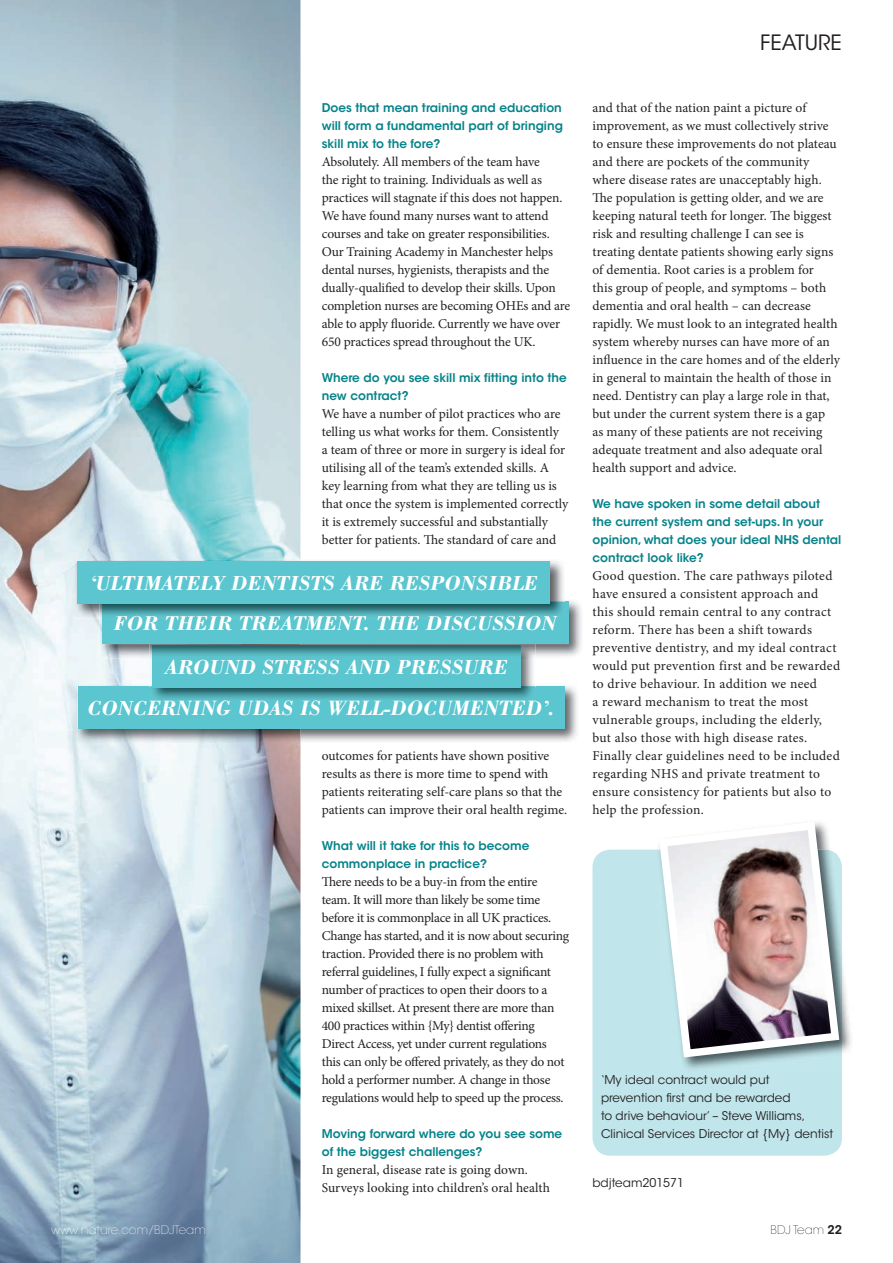
<style>
.page{position:relative;width:893px;height:1263px;background:#fff}
.page>*{position:absolute;margin:0;border:0;box-sizing:border-box;transform-origin:0 0}
.t1{font:italic 700 21px "Bodoni Std";color:#fff}
.t2{font:21px "ITC Avant Garde Std";color:#231f20}
.t3{font:13.5px/18px "Minion Pro";letter-spacing:-.005em;color:#231f20}
.t4{font:13.5px/18px "Minion Pro";letter-spacing:.02em;color:#231f20}
.t5{font:600 12px/18px "ITC Avant Garde Std";color:#048389}
.t6{font:12px/18px "ITC Avant Garde Std";color:#231f20}
.t7{font:200 12px "ITC Avant Garde Std";color:#fff}
.t8{font:200 12px "ITC Avant Garde Std";color:#231f20}
.s1{font-weight:600}
</style>
<div class="page">
<img style="left:0;top:0;width:300px;height:1263px">
<div style="left:592px;top:850px;width:250px;height:306px;background:#c0e5ea;border-radius:18px"></div>
<img style="left:843px;top:974px;width:8px;height:78px">
<img style="left:655px;top:822px;width:188px;height:240px">
<img style="left:75px;top:684px;width:502px;height:59px">
<div style="left:78px;top:686px;width:486px;height:43px;background:#5bc6cf"></div>
<img style="left:521px;top:658px;width:13px;height:26px">
<img style="left:149px;top:658px;width:3px;height:26px">
<svg style="left:521px;top:684px;width:14px;height:2px"></svg>
<img style="left:149px;top:686px;width:386px;height:13px">
<img style="left:149px;top:700px;width:386px;height:2px">
<div style="left:152px;top:645px;width:369px;height:43px;background:#5bc6cf"></div>
<img style="left:535px;top:601px;width:46px;height:56px">
<img style="left:100px;top:618px;width:49px;height:40px">
<img style="left:149px;top:644px;width:386px;height:14px">
<img style="left:152px;top:645px;width:369px;height:13px">
<div style="left:102px;top:602px;width:466px;height:42px;background:#5bc6cf"></div>
<img style="left:300px;top:559px;width:265px;height:43px">
<img style="left:75px;top:559px;width:225px;height:59px">
<img style="left:102px;top:602px;width:460px;height:16px">
<img style="left:114px;top:616px;width:443px;height:2px">
<div style="left:78px;top:562px;width:472px;height:42px;background:#5bc6cf"></div>
<p class="t5" style="left:322px;top:98px;width:243px;text-align:justify">Does that mean training and education will form a fundamental part of bringing skill mix to the fore?</p>
<p class="t3" style="left:322px;top:152px;width:250px">Absolutely. All members of the team have<br>the right to training. Individuals as well as practices will stagnate if this does not happen.<br>We have found many nurses want to attend courses and take on greater responsibilities.<br>Our Training Academy in Manchester helps dental nurses, hygienists, therapists and the dually-qualified to develop their skills. Upon completion nurses are becoming OHEs and are able to apply fluoride. Currently we have over 650 practices spread throughout the UK.</p>
<p class="t5" style="left:322px;top:368px;width:247px">Where do you see skill mix fitting into the new contract?</p>
<p class="t3" style="left:322px;top:404px;width:248px">We have a number of pilot practices who are telling us what works for them. Consistently<br>a team of three or more in surgery is ideal for utilising all of the team’s extended skills. A key learning from what they are telling us is that once the system is implemented correctly it is extremely successful and substantially better for patients. The standard of care and</p>
<h1 class="t1" style="left:90px;top:570px;width:449px">‘ULTIMATELY DENTISTS ARE RESPONSIBLE</h1>
<h1 class="t1" style="left:114px;top:610px;width:444px">FOR THEIR TREATMENT. THE DISCUSSION</h1>
<h1 class="t1" style="left:165px;top:654px;width:344px">AROUND STRESS AND PRESSURE</h1>
<h1 class="t1" style="left:88px;top:695px;width:468px">CONCERNING UDAS IS WELL-DOCUMENTED’.</h1>
<p class="t3" style="left:322px;top:746px;width:247px">outcomes for patients have shown positive results as there is more time to spend with patients reiterating self-care plans so that the patients can improve their oral health regime.</p>
<p class="t5" style="left:322px;top:836px;width:209px">What will it take for this to become commonplace in practice?</p>
<p class="t3" style="left:322px;top:872px;width:249px">There needs to be a buy-in from the entire team. It will more than likely be some time before it is commonplace in all UK practices.<br>Change has started, and it is now about securing traction. Provided there is no problem with referral guidelines, I fully expect a significant number of practices to open their doors to a mixed skillset. At present there are more than 400 practices within {My} dentist offering Direct Access, yet under current regulations this can only be offered privately, as they do not hold a performer number. A change in those regulations would help to speed up the process.</p>
<p class="t5" style="left:322px;top:1124px;width:242px">Moving forward where do you see some of the biggest challenges?</p>
<p class="t3" style="left:322px;top:1160px;width:230px">In general, disease rate is going down.<br>Surveys looking into children’s oral health</p>
<h1 class="t2" style="left:760px;top:30px;width:83px">FEATURE</h1>
<p class="t3" style="left:592px;top:98px;width:249px">and that of the nation paint a picture of improvement, as we must collectively strive to ensure these improvements do not plateau and there are pockets of the community where disease rates are unacceptably high.<br>The population is getting older, and we are keeping natural teeth for longer. The biggest risk and resulting challenge I can see is treating dentate patients showing early signs of dementia. Root caries is a problem for<br>this group of people, and symptoms – both dementia and oral health – can decrease rapidly. We must look to an integrated health system whereby nurses can have more of an influence in the care homes and of the elderly in general to maintain the health of those in need. Dentistry can play a large role in that, but under the current system there is a gap<br>as many of these patients are not receiving adequate treatment and also adequate oral health support and advice.</p>
<p class="t5" style="left:592px;top:494px;width:250px">We have spoken in some detail about the current system and set-ups. In your opinion, what does your ideal NHS dental contract look like?</p>
<p class="t4" style="left:592px;top:566px;width:249px">Good question. The care pathways piloted have ensured a consistent approach and this should remain central to any contract reform. There has been a shift towards preventive dentistry, and my ideal contract would put prevention first and be rewarded to drive behaviour. In addition we need<br>a reward mechanism to treat the most vulnerable groups, including the elderly, but also those with high disease rates.<br>Finally clear guidelines need to be included regarding NHS and private treatment to ensure consistency for patients but also to help the profession.</p>
<p class="t6" style="left:601px;top:1070px;width:234px">‘My ideal contract would put prevention first and be rewarded<br>to drive behaviour’ – Steve Williams, Clinical Services Director at {My} dentist</p>
<p class="t6" style="left:592px;top:1174px;width:93px">bdjteam201571</p>
<p class="t7" style="left:51px;top:1222px;width:156px">www.nature.com/BDJTeam</p>
<p class="t8" style="left:771px;top:1222px;width:73px">BDJ Team <span class="s1">22</span></p>
</div>
